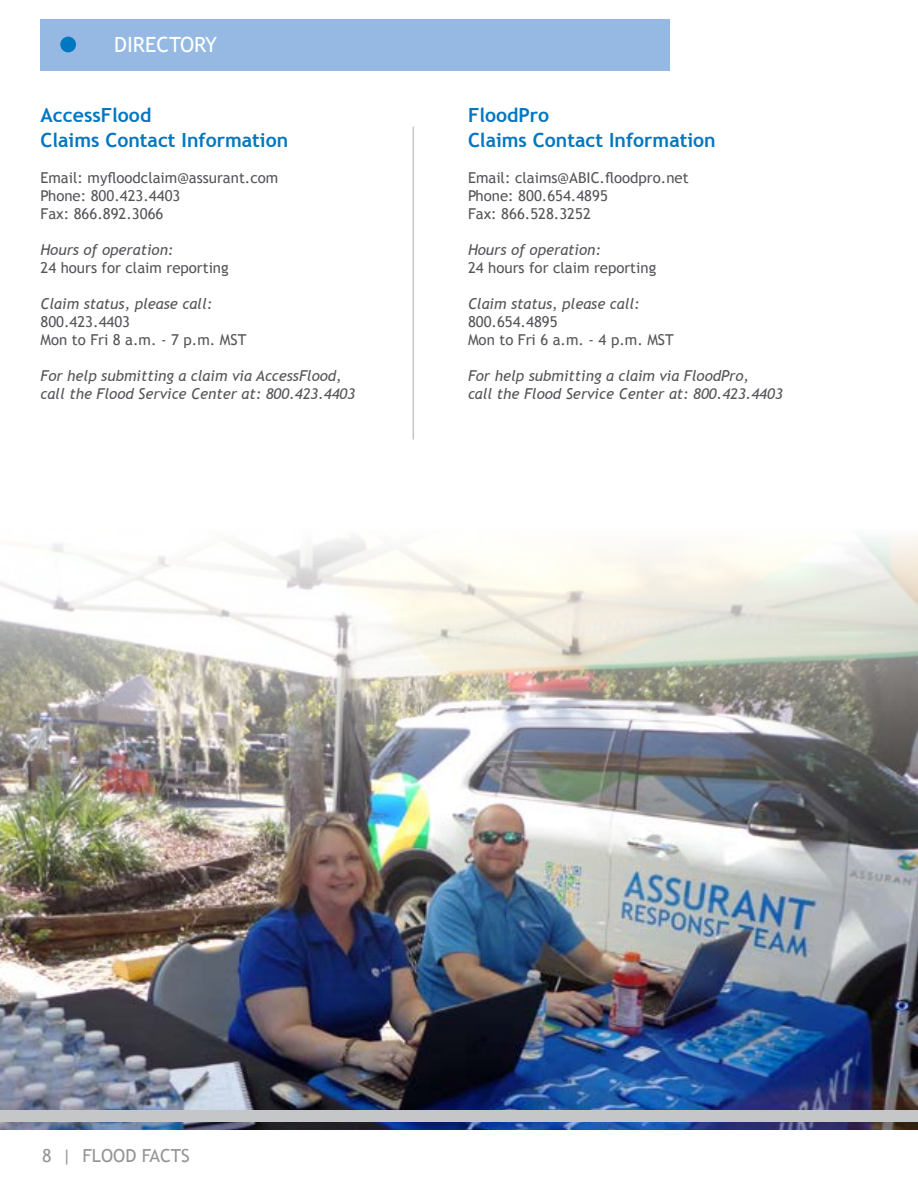
<style>
.page{position:relative;width:918px;height:1188px;background:#fff}
.page>*{position:absolute;margin:0;border:0;box-sizing:border-box;transform-origin:0 0}
.t1{font:21px "Trebuchet MS";color:#fff}
.t2{font:700 19.5px/25.5px "Trebuchet MS";color:#0077c1}
.t3{font:18px "Trebuchet MS";color:#939598}
.t4{font:15px/18px "Trebuchet MS";color:#56565a}
.t5{font:italic 15px/18px "Trebuchet MS";color:#56565a}
</style>
<div class="page">
<img style="left:0;top:537px;width:918px;height:593px">
<div style="left:41px;top:19px;width:629px;height:51px;background:#95b9e2"></div>
<div style="left:60px;top:37px;width:16px;height:15px;background:#0077c1;border-radius:50%"></div>
<hr style="left:413px;top:127px;width:1px;height:313px;background:#c4c6c8">
<div style="left:0;top:1110px;width:918px;height:11px;background:#c4c6c8"></div>
<h1 class="t1" style="left:114px;top:33px;width:104px">DIRECTORY</h1>
<h2 class="t2" style="left:40px;top:102px;width:249px">AccessFlood<br>Claims Contact Information</h2>
<p class="t4" style="left:40px;top:169px;width:239px">Email: myfloodclaim@assurant.com<br>Phone: 800.423.4403<br>Fax: 866.892.3066</p>
<p class="t5" style="left:40px;top:241px;width:134px">Hours of operation:</p>
<p class="t4" style="left:40px;top:259px;width:190px">24 hours for claim reporting</p>
<p class="t5" style="left:40px;top:295px;width:173px">Claim status, please call:</p>
<p class="t4" style="left:40px;top:313px;width:207px">800.423.4403<br>Mon to Fri 8 a.m. - 7 p.m. MST</p>
<p class="t5" style="left:40px;top:367px;width:316px">For help submitting a claim via AccessFlood, call the Flood Service Center at: 800.423.4403</p>
<h2 class="t2" style="left:468px;top:102px;width:249px">FloodPro<br>Claims Contact Information</h2>
<p class="t4" style="left:468px;top:169px;width:222px">Email: claims@ABIC.floodpro.net<br>Phone: 800.654.4895<br>Fax: 866.528.3252</p>
<p class="t5" style="left:468px;top:241px;width:134px">Hours of operation:</p>
<p class="t4" style="left:468px;top:259px;width:190px">24 hours for claim reporting</p>
<p class="t5" style="left:468px;top:295px;width:173px">Claim status, please call:</p>
<p class="t4" style="left:468px;top:313px;width:207px">800.654.4895<br>Mon to Fri 6 a.m. - 4 p.m. MST</p>
<p class="t5" style="left:468px;top:367px;width:316px">For help submitting a claim via FloodPro,<br>call the Flood Service Center at: 800.423.4403</p>
<p class="t3" style="left:42px;top:1145px;width:149px">8 | FLOOD FACTS</p>
</div>
